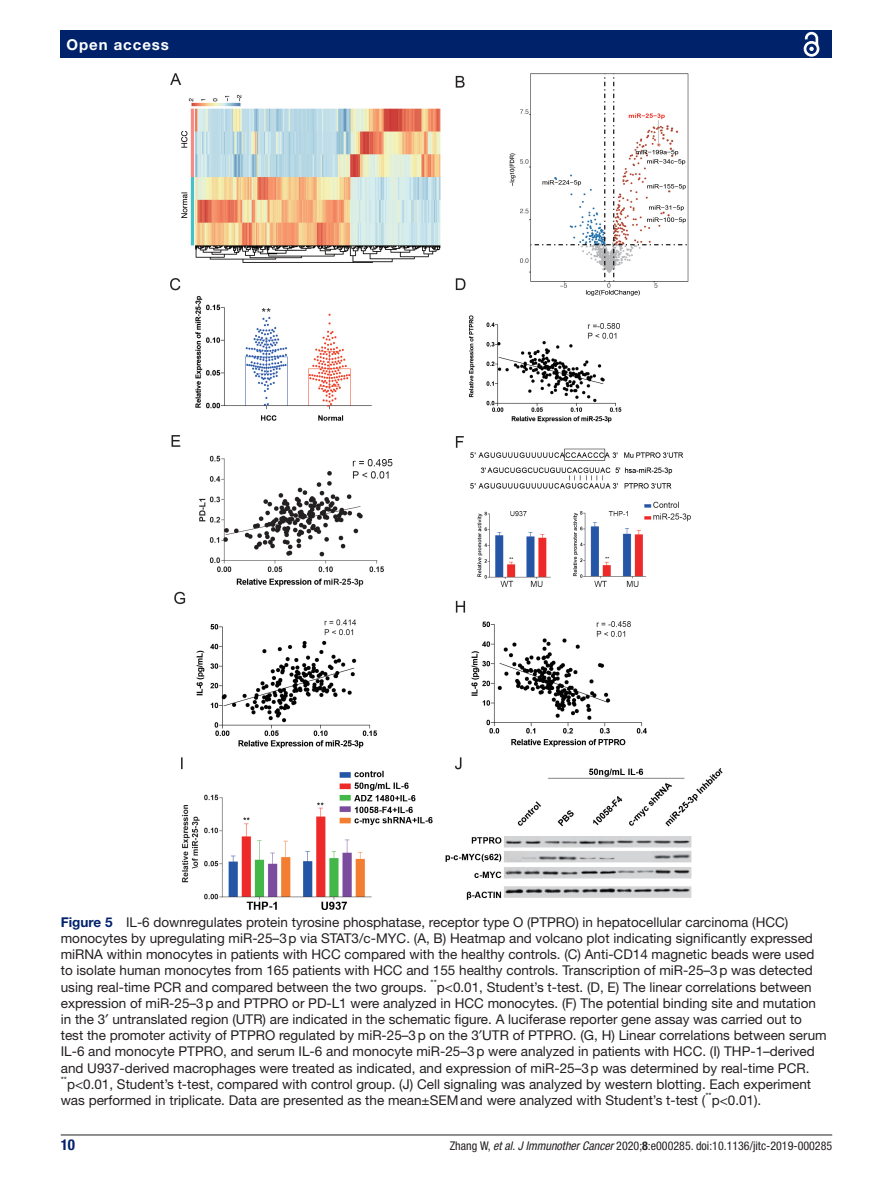
<style>
.page{position:relative;width:893px;height:1191px;background:#fff}
.page>*{position:absolute;margin:0;border:0;box-sizing:border-box;transform-origin:0 0}
.t1{font:700 15px "Helvetica Neue LT Std";letter-spacing:.065em;color:#fff}
.t2{font:700 condensed 15px "Helvetica Neue LT Std";color:#00226b}
.t3{font:13.5px/16.2px "Helvetica Neue LT Std";color:#231f20}
.t4{font:condensed 12px "Helvetica Neue LT Std";color:#231f20}
.t5{font:9px "Helvetica Neue LT Std";color:#231f20}
.s1{font-weight:700;color:#00226b}
.s2{font-style:italic}
.s3{font-weight:700}
</style>
<div class="page">
<hr style="left:61px;top:1134px;width:771px;height:1px;background:#231f20">
<div style="left:61px;top:31px;width:771px;height:27px;background:#00226b"></div>
<svg style="left:803px;top:31px;width:17px;height:26px"></svg>
<img style="left:171px;top:73px;width:551px;height:836px">
<p class="t1" style="left:66px;top:35px;width:104px">Open access</p>
<p class="t3" style="left:61px;top:913px;width:755px"><span class="s1">Figure 5</span> IL-6 downregulates protein tyrosine phosphatase, receptor type O (PTPRO) in hepatocellular carcinoma (HCC) monocytes by upregulating miR-25–3p via STAT3/c-MYC. (A, B) Heatmap and volcano plot indicating significantly expressed miRNA within monocytes in patients with HCC compared with the healthy controls. (C) Anti-CD14 magnetic beads were used to isolate human monocytes from 165 patients with HCC and 155 healthy controls. Transcription of miR-25–3p was detected using real-time PCR and compared between the two groups.</p>
<p class="t5" style="left:431px;top:977px;width:8px">**</p>
<p class="t3" style="left:61px;top:978px;width:767px;text-indent:376px">p&lt;0.01, Student’s t-test. (D, E) The linear correlations between expression of miR-25–3p and PTPRO or PD-L1 were analyzed in HCC monocytes. (F) The potential binding site and mutation in the 3 untranslated region (UTR) are indicated in the schematic figure. A luciferase reporter gene assay was carried out to test the promoter activity of PTPRO regulated by miR-25–3p on the 3 UTR of PTPRO. (G, H) Linear correlations between serum IL-6 and monocyte PTPRO, and serum IL-6 and monocyte miR-25–3p were analyzed in patients with HCC. (I) THP-1–derived and U937-derived macrophages were treated as indicated, and expression of miR-25–3p was determined by real-time PCR. <sup>**</sup>p&lt;0.01, Student’s t-test, compared with control group. (J) Cell signaling was analyzed by western blotting. Each experiment was performed in triplicate. Data are presented as the mean±SEMand were analyzed with Student’s t-test (<sup>**</sup>p&lt;0.01).</p>
<p class="t2" style="left:61px;top:1135px;width:16px">10</p>
<p class="t4" style="left:450px;top:1138px;width:384px">Zhang W, <span class="s2">et al</span>. <span class="s2">J Immunother Cancer</span> 2020;<span class="s3">8</span>:e000285. doi:10.1136/jitc-2019-000285</p>
</div>
